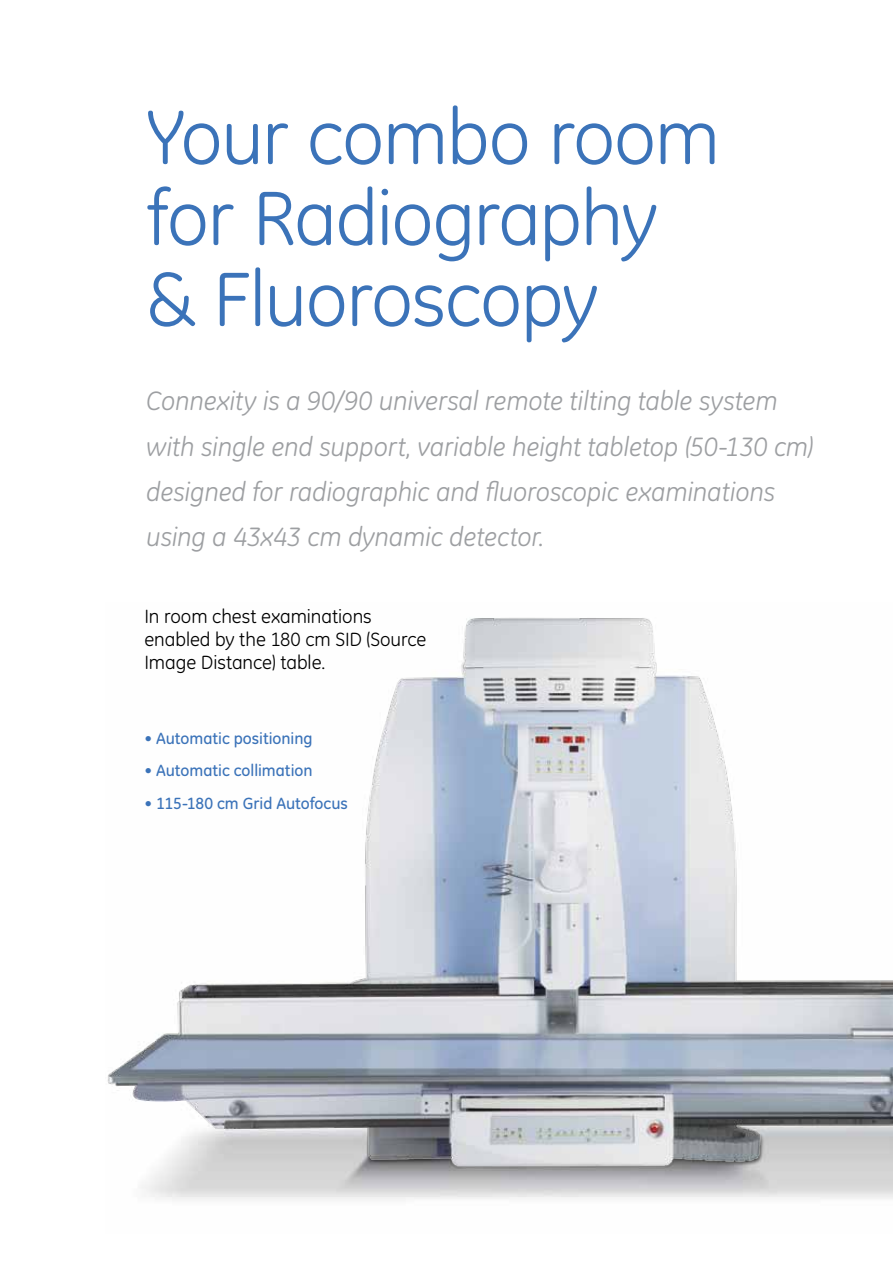
<style>
.page{position:relative;width:893px;height:1263px;background:#fff}
.page>*{position:absolute;margin:0;border:0;box-sizing:border-box;transform-origin:0 0}
.t1{font:78px/81px "GE Inspira";letter-spacing:-.015em;color:#3b73b9}
.t2{font:italic 27px/45px "GE Inspira";letter-spacing:-.005em;color:#9d9fa2}
.t3{font:19.5px/23.4px "GE Inspira";letter-spacing:-.005em;color:#000}
.t4{font:500 16.5px "GE Inspira";color:#3b73b9}
</style>
<div class="page">
<img style="left:107px;top:618px;width:786px;height:582px">
<h1 class="t1" style="left:146px;top:97px;width:575px">Your combo room for Radiography &amp; Fluoroscopy</h1>
<p class="t2" style="left:146px;top:378px;width:669px">Connexity is a 90/90 universal remote tilting table system with single end support, variable height tabletop (50-130 cm) designed for radiographic and fluoroscopic examinations using a 43x43 cm dynamic detector.</p>
<p class="t3" style="left:144px;top:604px;width:284px">In room chest examinations enabled by the 180 cm SID (Source<br>Image Distance) table.</p>
<p class="t4" style="left:144px;top:729px;width:170px">• Automatic positioning</p>
<p class="t4" style="left:144px;top:761px;width:170px">• Automatic collimation</p>
<p class="t4" style="left:144px;top:794px;width:205px">• 115-180 cm Grid Autofocus</p>
</div>
